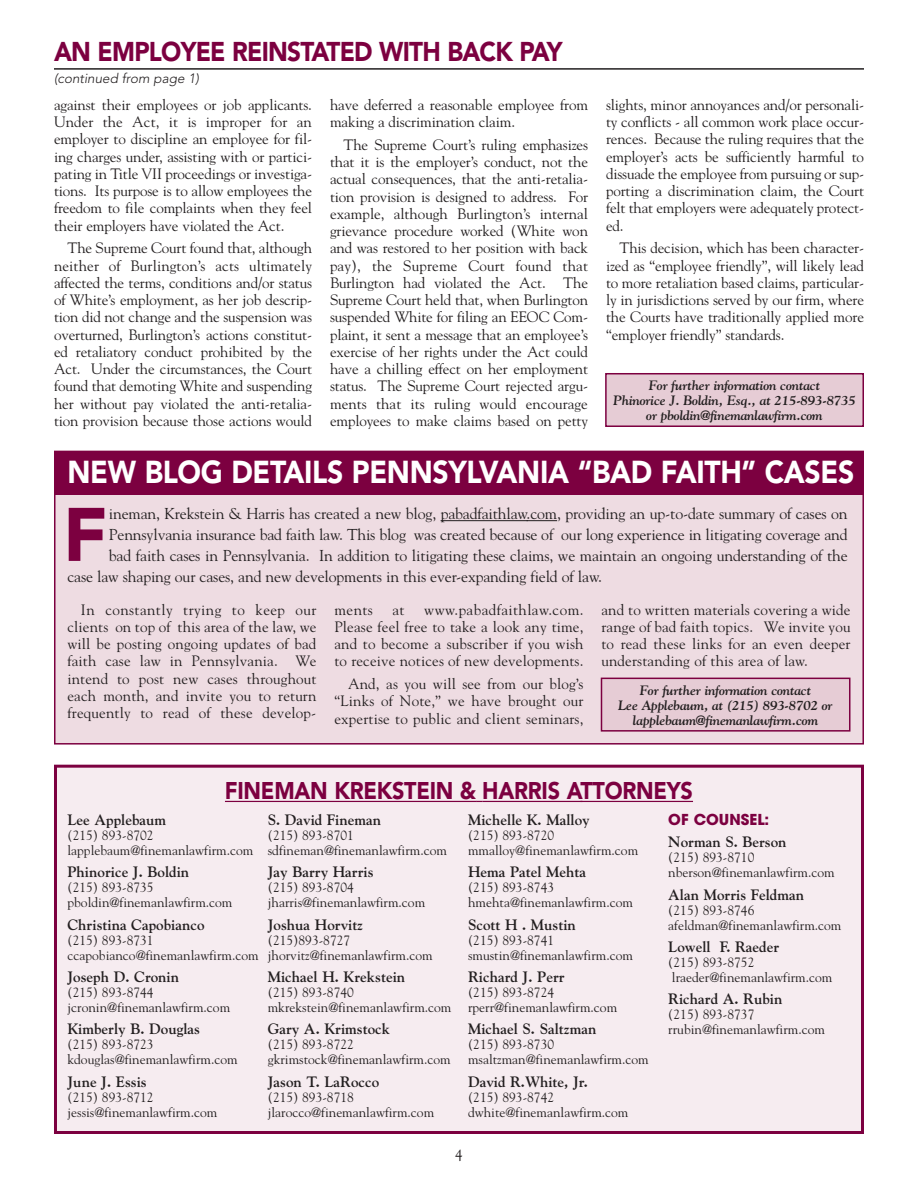
<style>
.page{position:relative;width:918px;height:1188px;background:#fff}
.page>*{position:absolute;margin:0;border:0;box-sizing:border-box;transform-origin:0 0}
.t1{font:900 75px "Avenir";color:#7c0040}
.t2{font:900 31.5px "Avenir";letter-spacing:-.01em;color:#fff;scale:.9 1}
.t3{font:900 27px "Avenir";letter-spacing:-.03em;color:#7c0040;scale:.9 1}
.t4{font:900 24px "Avenir";letter-spacing:-.01em;color:#7c0040;scale:.9 1}
.t5{font:15.75px "Goudy";letter-spacing:-.01em;color:#231f20}
.t6{font:15px/17.2px "Goudy";letter-spacing:-.01em;color:#231f20;text-align:justify}
.t7{font:700 15px "Goudy";color:#231f20}
.t8{font:700 15px "Avant Garde";color:#7c0040}
.t9{font:13.5px/15px "Goudy";color:#231f20}
.t10{font:italic 700 13.5px/15px "Goudy";letter-spacing:-.015em;color:#231f20;text-align:center}
.t11{font:italic 300 13.5px "Avenir";color:#231f20}
</style>
<div class="page">
<div style="left:55px;top:766px;width:807px;height:366px;background:#f6ecf0"></div>
<div style="left:54px;top:765px;width:810px;height:369px;border:3px solid #7c0040"></div>
<hr style="left:225px;top:801px;width:251px;height:1px;background:#7c0040">
<hr style="left:482px;top:801px;width:100px;height:1px;background:#7c0040">
<hr style="left:580px;top:801px;width:113px;height:1px;background:#7c0040">
<div style="left:54px;top:451px;width:810px;height:293px;background:#eedce2"></div>
<div style="left:54px;top:451px;width:810px;height:44px;background:#7c0040"></div>
<div style="left:54px;top:451px;width:810px;height:294px;border:2px solid #7c0040"></div>
<hr style="left:441px;top:520px;width:87px;height:1px;background:#231f20">
<hr style="left:527px;top:520px;width:30px;height:1px;background:#231f20">
<div style="left:601px;top:678px;width:249px;height:53px;background:#e6ccd5"></div>
<div style="left:601px;top:678px;width:249px;height:54px;border:2px solid #7c0040"></div>
<hr style="left:54px;top:68px;width:810px;height:2px;background:#231f20">
<div style="left:606px;top:374px;width:257px;height:52px;background:#e6ccd5"></div>
<div style="left:605px;top:373px;width:259px;height:54px;border:2px solid #7c0040"></div>
<h3 class="t3" style="left:54px;top:40px;width:567px">AN EMPLOYEE REINSTATED WITH BACK PAY</h3>
<p class="t11" style="left:54px;top:73px;width:146px">(continued from page 1)</p>
<p class="t6" style="left:54px;top:96px;width:260px">against their employees or job applicants.<br>Under the Act, it is improper for an employer to discipline an employee for fil&shy;ing charges under, assisting with or partici&shy;pating in Title VII proceedings or investiga&shy;tions. Its purpose is to allow employees the freedom to file complaints when they feel their employers have violated the Act.</p>
<p class="t6" style="left:54px;top:240px;width:260px;text-indent:14px">The Supreme Court found that, although neither of Burlington’s acts ultimately affected the terms, conditions and/or status of White’s employment, as her job descrip&shy;tion did not change and the suspension was overturned, Burlington’s actions constitut&shy;ed retaliatory conduct prohibited by the Act. Under the circumstances, the Court found that demoting White and suspending her without pay violated the anti-retalia&shy;tion provision because those actions would</p>
<p class="t6" style="left:330px;top:96px;width:260px">have deferred a reasonable employee from making a discrimination claim.</p>
<p class="t6" style="left:330px;top:136px;width:260px;text-indent:13px">The Supreme Court’s ruling emphasizes that it is the employer’s conduct, not the actual consequences, that the anti-retalia&shy;tion provision is designed to address. For example, although Burlington’s internal grievance procedure worked (White won and was restored to her position with back pay), the Supreme Court found that Burlington had violated the Act. The Supreme Court held that, when Burlington suspended White for filing an EEOC Com&shy;plaint, it sent a message that an employee’s exercise of her rights under the Act could have a chilling effect on her employment status. The Supreme Court rejected argu&shy;ments that its ruling would encourage employees to make claims based on petty</p>
<p class="t6" style="left:606px;top:96px;width:260px">slights, minor annoyances and/or personali&shy;ty conflicts - all common work place occur&shy;rences. Because the ruling requires that the employer’s acts be sufficiently harmful to dissuade the employee from pursuing or sup&shy;porting a discrimination claim, the Court felt that employers were adequately protect&shy;ed.</p>
<p class="t6" style="left:606px;top:240px;width:260px;text-indent:14px">This decision, which has been character&shy;ized as “employee friendly”, will likely lead to more retaliation based claims, particular&shy;ly in jurisdictions served by our firm, where the Courts have traditionally applied more “employer friendly” standards.</p>
<p class="t10" style="left:613px;top:378px;width:245px">For further information contact<br>Phinorice J. Boldin, Esq., at 215-893-8735 or pboldin@finemanlawfirm.com</p>
<h2 class="t2" style="left:67px;top:460px;width:876px">NEW BLOG DETAILS PENNSYLVANIA “BAD FAITH” CASES</h2>
<h1 class="t1" style="left:63px;top:504px;width:46px">F</h1>
<p class="t5" style="left:109px;top:504px;width:740px">ineman, Krekstein &amp; Harris has created a new blog, pabadfaithlaw.com, providing an up-to-date summary of cases on</p>
<p class="t5" style="left:109px;top:525px;width:740px">Pennsylvania insurance bad faith law. This blog was created because of our long experience in litigating coverage and</p>
<p class="t5" style="left:109px;top:546px;width:740px">bad faith cases in Pennsylvania. In addition to litigating these claims, we maintain an ongoing understanding of the</p>
<p class="t5" style="left:67px;top:567px;width:536px">case law shaping our cases, and new developments in this ever-expanding field of law.</p>
<p class="t6" style="left:67px;top:601px;width:251px;text-indent:14px">In constantly trying to keep our clients on top of this area of the law, we will be posting ongoing updates of bad faith case law in Pennsylvania. We intend to post new cases throughout each month, and invite you to return frequently to read of these develop-</p>
<p class="t6" style="left:335px;top:601px;width:40px">ments</p>
<p class="t6" style="left:393px;top:601px;width:14px">at</p>
<p class="t6" style="left:335px;top:601px;width:251px;text-indent:90px">www.pabadfaithlaw.com.<br>Please feel free to take a look any time, and to become a subscriber if you wish to receive notices of new developments.</p>
<p class="t6" style="left:335px;top:675px;width:251px;text-indent:14px">And, as you will see from our blog’s “Links of Note,” we have brought our expertise to public and client seminars,</p>
<p class="t6" style="left:602px;top:601px;width:251px">and to written materials covering a wide range of bad faith topics. We invite you to read these links for an even deeper understanding of this area of law.</p>
<p class="t10" style="left:618px;top:683px;width:216px">For further information contact<br>Lee Applebaum, at (215) 893-8702 or lapplebaum@finemanlawfirm.com</p>
<h3 class="t4" style="left:225px;top:781px;width:522px">FINEMAN KREKSTEIN &amp; HARRIS ATTORNEYS</h3>
<p class="t7" style="left:67px;top:811px;width:100px">Lee Applebaum</p>
<p class="t9" style="left:67px;top:828px;width:187px">(215) 893-8702 lapplebaum@finemanlawfirm.com</p>
<p class="t7" style="left:67px;top:863px;width:123px">Phinorice J. Boldin</p>
<p class="t9" style="left:67px;top:880px;width:166px">(215) 893-8735 pboldin@finemanlawfirm.com</p>
<p class="t7" style="left:67px;top:916px;width:139px">Christina Capobianco</p>
<p class="t9" style="left:67px;top:933px;width:193px">(215) 893-8731 ccapobianco@finemanlawfirm.com</p>
<p class="t7" style="left:67px;top:968px;width:113px">Joseph D. Cronin</p>
<p class="t9" style="left:67px;top:985px;width:164px">(215) 893-8744 jcronin@finemanlawfirm.com</p>
<p class="t7" style="left:67px;top:1020px;width:134px">Kimberly B. Douglas</p>
<p class="t9" style="left:67px;top:1037px;width:172px">(215) 893-8723 kdouglas@finemanlawfirm.com</p>
<p class="t7" style="left:67px;top:1073px;width:81px">June J. Essis</p>
<p class="t9" style="left:67px;top:1089px;width:151px">(215) 893-8712 jessis@finemanlawfirm.com</p>
<p class="t7" style="left:268px;top:811px;width:115px">S. David Fineman</p>
<p class="t9" style="left:268px;top:828px;width:181px">(215) 893-8701 sdfineman@finemanlawfirm.com</p>
<p class="t7" style="left:268px;top:863px;width:107px">Jay Barry Harris</p>
<p class="t9" style="left:268px;top:880px;width:159px">(215) 893-8704 jharris@finemanlawfirm.com</p>
<p class="t7" style="left:268px;top:916px;width:97px">Joshua Horvitz</p>
<p class="t9" style="left:268px;top:933px;width:166px">(215)893-8727 jhorvitz@finemanlawfirm.com</p>
<p class="t7" style="left:268px;top:968px;width:139px">Michael H. Krekstein</p>
<p class="t9" style="left:268px;top:985px;width:185px">(215) 893-8740 mkrekstein@finemanlawfirm.com</p>
<p class="t7" style="left:268px;top:1020px;width:124px">Gary A. Krimstock</p>
<p class="t9" style="left:268px;top:1037px;width:184px">(215) 893-8722 gkrimstock@finemanlawfirm.com</p>
<p class="t7" style="left:268px;top:1073px;width:113px">Jason T. LaRocco</p>
<p class="t9" style="left:268px;top:1089px;width:168px">(215) 893-8718 jlarocco@finemanlawfirm.com</p>
<p class="t7" style="left:468px;top:811px;width:123px">Michelle K. Malloy</p>
<p class="t9" style="left:468px;top:828px;width:172px">(215) 893-8720 mmalloy@finemanlawfirm.com</p>
<p class="t7" style="left:468px;top:863px;width:120px">Hema Patel Mehta</p>
<p class="t9" style="left:468px;top:880px;width:166px">(215) 893-8743 hmehta@finemanlawfirm.com</p>
<p class="t7" style="left:468px;top:916px;width:109px">Scott H . Mustin</p>
<p class="t9" style="left:468px;top:933px;width:166px">(215) 893-8741 smustin@finemanlawfirm.com</p>
<p class="t7" style="left:468px;top:968px;width:98px">Richard J. Perr</p>
<p class="t9" style="left:468px;top:985px;width:151px">(215) 893-8724 rperr@finemanlawfirm.com</p>
<p class="t7" style="left:468px;top:1020px;width:130px">Michael S. Saltzman</p>
<p class="t9" style="left:468px;top:1037px;width:182px">(215) 893-8730 msaltzman@finemanlawfirm.com</p>
<p class="t7" style="left:468px;top:1073px;width:121px">David R.White, Jr.</p>
<p class="t9" style="left:468px;top:1089px;width:162px">(215) 893-8742 dwhite@finemanlawfirm.com</p>
<p class="t6" style="left:455px;top:1146px;width:9px">4</p>
<p class="t8" style="left:668px;top:814px;width:103px">OF COUNSEL:</p>
<p class="t7" style="left:668px;top:833px;width:120px">Norman S. Berson</p>
<p class="t9" style="left:668px;top:850px;width:168px">(215) 893-8710 nberson@finemanlawfirm.com</p>
<p class="t7" style="left:668px;top:886px;width:137px">Alan Morris Feldman</p>
<p class="t9" style="left:668px;top:902px;width:175px">(215) 893-8746 afeldman@finemanlawfirm.com</p>
<p class="t7" style="left:668px;top:938px;width:112px">Lowell F. Raeder</p>
<p class="t9" style="left:668px;top:955px;width:166px">(215) 893-8752 lraeder@finemanlawfirm.com</p>
<p class="t7" style="left:668px;top:990px;width:116px">Richard A. Rubin</p>
<p class="t9" style="left:668px;top:1007px;width:158px">(215) 893-8737 rrubin@finemanlawfirm.com</p>
</div>
